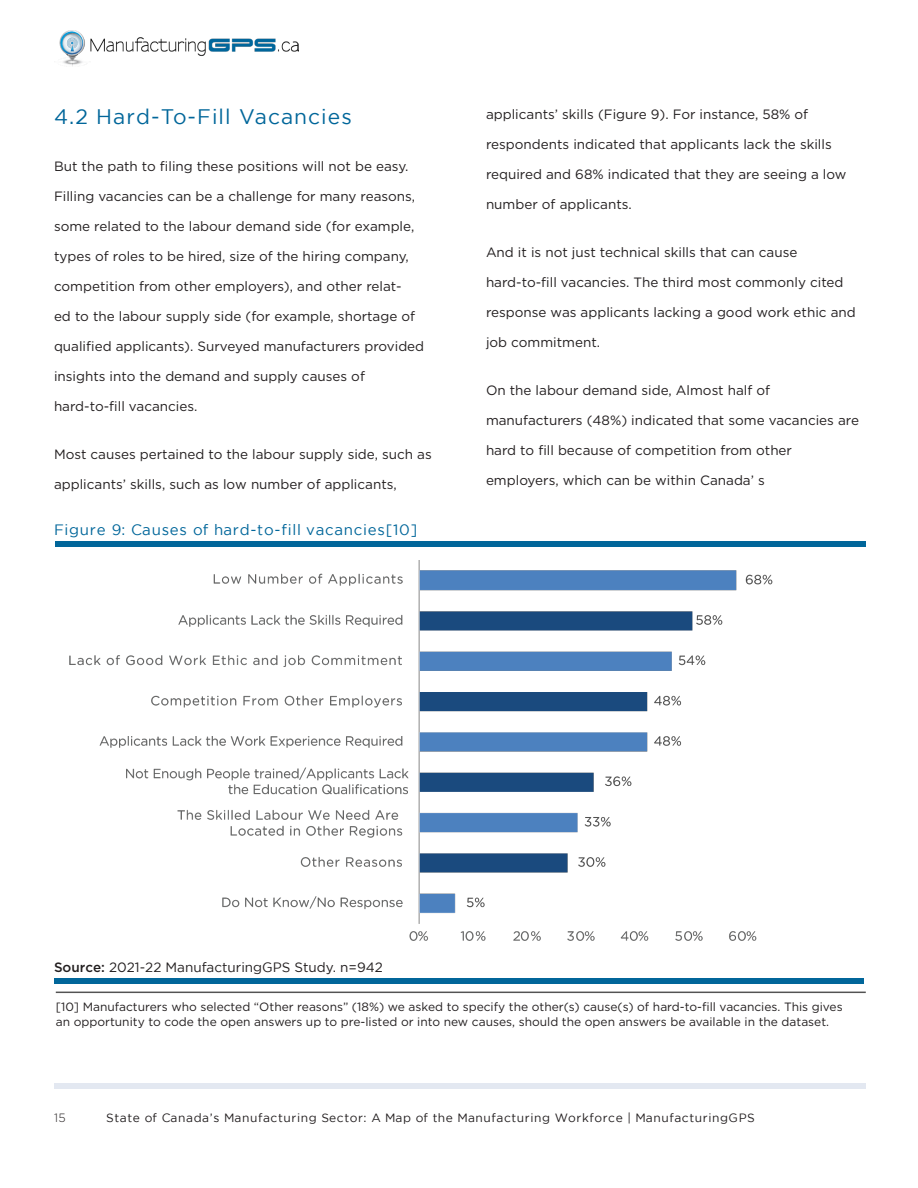
<style>
.page{position:relative;width:918px;height:1188px;background:#fff}
.page>*{position:absolute;margin:0;border:0;box-sizing:border-box;transform-origin:0 0}
.Gotham{font:21px "Gotham";letter-spacing:.05em;color:#01669a}
.Gotham-2{font:15px "Gotham";letter-spacing:.05em;color:#01669a}
.Gotham-3{font:13.5px "Gotham";color:#231f20}
.Gotham-4{font:12px/14.4px "Gotham";color:#231f20}
.Gotham-5{font:12px "Gotham";letter-spacing:.05em;color:#231f20}
.t1{font:300 12px "Gotham";color:#231f20}
.s1{font-weight:500}
</style>
<div class="page">
<div style="left:54px;top:1083px;width:812px;height:6px;background:#e3e8f1"></div>
<img style="left:59px;top:30px;width:239px;height:36px">
<hr style="left:56px;top:992px;width:810px;height:1px;background:#535353">
<div style="left:56px;top:541px;width:810px;height:6px;background:#01669a"></div>
<div style="left:54px;top:979px;width:810px;height:5px;background:#01669a"></div>
<img style="left:69px;top:560px;width:703px;height:381px">
<p class="Gotham" style="left:54px;top:105px;width:299px">4.2 Hard-To-Fill Vacancies</p>
<p class="Gotham-3" style="left:54px;top:159px;width:356px">But the path to filing these positions will not be easy.</p>
<p class="Gotham-3" style="left:54px;top:189px;width:363px">Filling vacancies can be a challenge for many reasons,</p>
<p class="Gotham-3" style="left:54px;top:219px;width:362px">some related to the labour demand side (for example,</p>
<p class="Gotham-3" style="left:54px;top:249px;width:356px">types of roles to be hired, size of the hiring company,</p>
<p class="Gotham-3" style="left:54px;top:279px;width:349px">competition from other employers), and other relat-</p>
<p class="Gotham-3" style="left:54px;top:309px;width:363px">ed to the labour supply side (for example, shortage of</p>
<p class="Gotham-3" style="left:54px;top:339px;width:372px">qualified applicants). Surveyed manufacturers provided</p>
<p class="Gotham-3" style="left:54px;top:369px;width:312px">insights into the demand and supply causes of</p>
<p class="Gotham-3" style="left:54px;top:399px;width:145px">hard-to-fill vacancies.</p>
<p class="Gotham-3" style="left:54px;top:447px;width:379px">Most causes pertained to the labour supply side, such as</p>
<p class="Gotham-3" style="left:54px;top:477px;width:344px">applicants’ skills, such as low number of applicants,</p>
<p class="Gotham-2" style="left:54px;top:521px;width:365px">Figure 9: Causes of hard-to-fill vacancies[10]</p>
<p class="Gotham-3" style="left:486px;top:107px;width:324px">applicants’ skills (Figure 9). For instance, 58% of</p>
<p class="Gotham-3" style="left:486px;top:137px;width:347px">respondents indicated that applicants lack the skills</p>
<p class="Gotham-3" style="left:486px;top:167px;width:362px">required and 68% indicated that they are seeing a low</p>
<p class="Gotham-3" style="left:486px;top:197px;width:147px">number of applicants.</p>
<p class="Gotham-3" style="left:486px;top:245px;width:313px">And it is not just technical skills that can cause</p>
<p class="Gotham-3" style="left:486px;top:275px;width:359px">hard-to-fill vacancies. The third most commonly cited</p>
<p class="Gotham-3" style="left:486px;top:305px;width:371px">response was applicants lacking a good work ethic and</p>
<p class="Gotham-3" style="left:486px;top:335px;width:116px">job commitment.</p>
<p class="Gotham-3" style="left:486px;top:383px;width:286px">On the labour demand side, Almost half of</p>
<p class="Gotham-3" style="left:486px;top:413px;width:375px">manufacturers (48%) indicated that some vacancies are</p>
<p class="Gotham-3" style="left:486px;top:443px;width:308px">hard to fill because of competition from other</p>
<p class="Gotham-3" style="left:486px;top:473px;width:280px">employers, which can be within Canada’ s</p>
<p class="Gotham-3" style="left:54px;top:959px;width:330px"><span class="s1">Source:</span> 2021-22 ManufacturingGPS Study. n=942</p>
<p class="Gotham-4" style="left:56px;top:1000px;width:788px">[10] Manufacturers who selected “Other reasons” (18%) we asked to specify the other(s) cause(s) of hard-to-fill vacancies. This gives an opportunity to code the open answers up to pre-listed or into new causes, should the open answers be available in the dataset.</p>
<p class="t1" style="left:54px;top:1112px;width:13px">15</p>
<p class="Gotham-5" style="left:106px;top:1112px;width:650px">State of Canada’s Manufacturing Sector: A Map of the Manufacturing Workforce | ManufacturingGPS</p>
</div>
